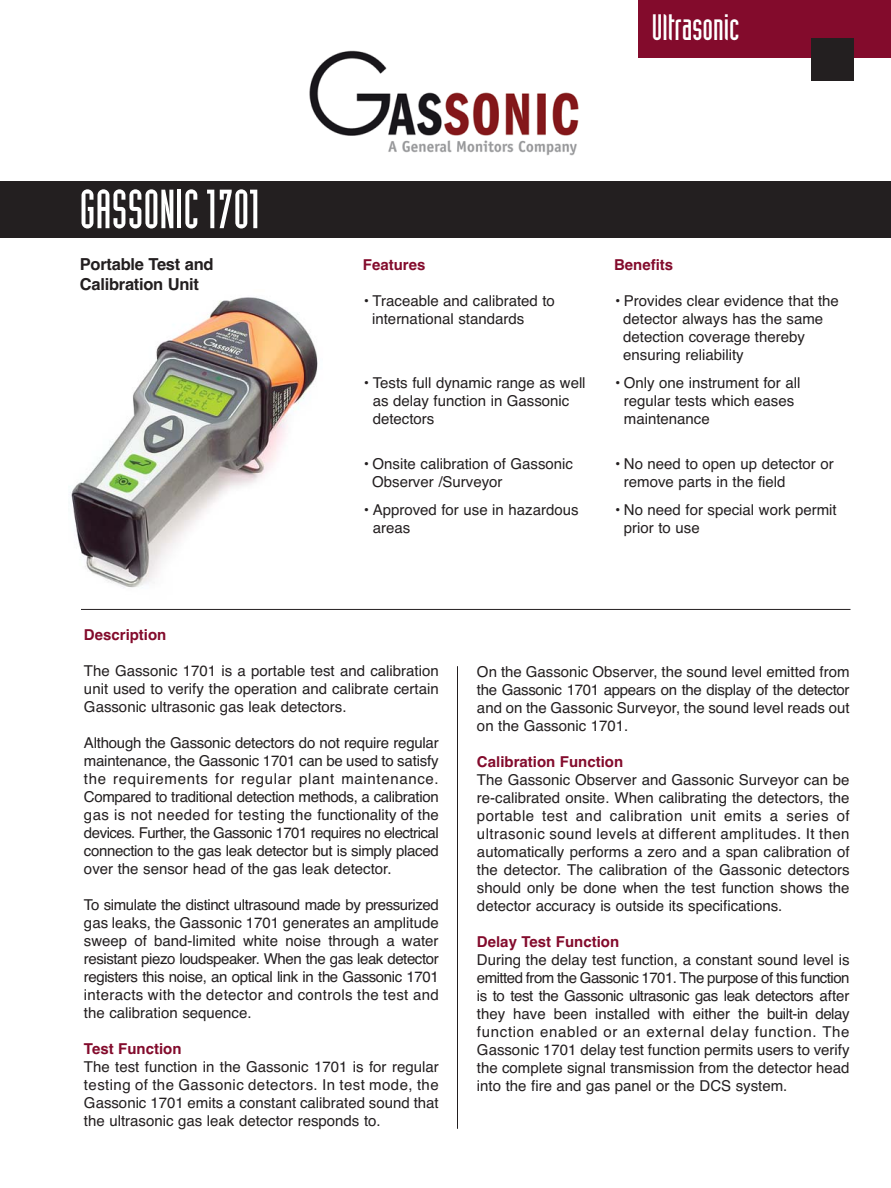
<style>
.page{position:relative;width:891px;height:1188px;background:#fff}
.page>*{position:absolute;margin:0;border:0;box-sizing:border-box;transform-origin:0 0}
.t1{font:54px "Industria Solid";color:#fff}
.t2{font:36px "Industria Solid";color:#fff}
.t3{font:700 16.5px/19.8px "Helvetica";letter-spacing:-.015em;color:#231f20}
.t4{font:15px/18px "Helvetica";color:#231f20}
.t5{font:700 15px "Helvetica";color:#830b2c}
</style>
<div class="page">
<img style="left:70px;top:297px;width:248px;height:291px">
<div style="left:638px;top:0;width:253px;height:57px;background:#830b2c"></div>
<div style="left:0;top:181px;width:891px;height:57px;background:#231f20"></div>
<hr style="left:81px;top:609px;width:769px;height:1px;background:#231f20">
<hr style="left:457px;top:666px;width:1px;height:463px;background:#231f20">
<div style="left:811px;top:39px;width:42px;height:42px;background:#231f20"></div>
<img style="left:309px;top:50px;width:270px;height:106px">
<h1 class="t1" style="left:80px;top:190px;width:182px">GASSONIC 1701</h1>
<p class="t3" style="left:80px;top:256px;width:135px">Portable Test and<br>Calibration Unit</p>
<h2 class="t2" style="left:652px;top:15px;width:89px">Ultrasonic</h2>
<p class="t5" style="left:363px;top:259px;width:64px">Features</p>
<p class="t4" style="left:372px;top:293px;width:184px;text-indent:-9px">• Traceable and calibrated to international standards</p>
<p class="t4" style="left:373px;top:375px;width:214px;text-indent:-10px">• Tests full dynamic range as well as delay function in Gassonic detectors</p>
<p class="t4" style="left:372px;top:457px;width:202px;text-indent:-9px">• Onsite calibration of Gassonic<br>Observer /Surveyor</p>
<p class="t4" style="left:373px;top:502px;width:207px;text-indent:-10px">• Approved for use in hazardous areas</p>
<p class="t5" style="left:614px;top:259px;width:61px">Benefits</p>
<p class="t4" style="left:623px;top:293px;width:217px;text-indent:-9px">• Provides clear evidence that the detector always has the same detection coverage thereby ensuring reliability</p>
<p class="t4" style="left:624px;top:375px;width:178px;text-indent:-10px">• Only one instrument for all regular tests which eases maintenance</p>
<p class="t4" style="left:624px;top:457px;width:212px;text-indent:-10px">• No need to open up detector or remove parts in the field</p>
<p class="t4" style="left:624px;top:502px;width:214px;text-indent:-10px">• No need for special work permit prior to use</p>
<p class="t5" style="left:84px;top:629px;width:84px">Description</p>
<p class="t4" style="left:84px;top:663px;width:356px;text-align:justify">The Gassonic 1701 is a portable test and calibration unit used to verify the operation and calibrate certain Gassonic ultrasonic gas leak detectors.</p>
<p class="t4" style="left:84px;top:735px;width:356px;text-align:justify">Although the Gassonic detectors do not require regular maintenance, the Gassonic 1701 can be used to satisfy the requirements for regular plant maintenance.<br>Compared to traditional detection methods, a calibration gas is not needed for testing the functionality of the devices. Further, the Gassonic 1701 requires no electrical connection to the gas leak detector but is simply placed over the sensor head of the gas leak detector.</p>
<p class="t4" style="left:84px;top:897px;width:356px;text-align:justify">To simulate the distinct ultrasound made by pressurized gas leaks, the Gassonic 1701 generates an amplitude sweep of band-limited white noise through a water resistant piezo loudspeaker. When the gas leak detector registers this noise, an optical link in the Gassonic 1701 interacts with the detector and controls the test and the calibration sequence.</p>
<p class="t5" style="left:84px;top:1043px;width:99px">Test Function</p>
<p class="t4" style="left:84px;top:1059px;width:356px;text-align:justify">The test function in the Gassonic 1701 is for regular testing of the Gassonic detectors. In test mode, the Gassonic 1701 emits a constant calibrated sound that the ultrasonic gas leak detector responds to.</p>
<p class="t4" style="left:477px;top:664px;width:374px;text-align:justify">On the Gassonic Observer, the sound level emitted from the Gassonic 1701 appears on the display of the detector and on the Gassonic Surveyor, the sound level reads out on the Gassonic 1701.</p>
<p class="t5" style="left:477px;top:756px;width:148px">Calibration Function</p>
<p class="t4" style="left:477px;top:772px;width:374px;text-align:justify">The Gassonic Observer and Gassonic Surveyor can be re-calibrated onsite. When calibrating the detectors, the portable test and calibration unit emits a series of ultrasonic sound levels at different amplitudes. It then automatically performs a zero and a span calibration of the detector. The calibration of the Gassonic detectors should only be done when the test function shows the detector accuracy is outside its specifications.</p>
<p class="t5" style="left:477px;top:936px;width:144px">Delay Test Function</p>
<p class="t4" style="left:477px;top:952px;width:374px;text-align:justify">During the delay test function, a constant sound level is emitted from the Gassonic 1701. The purpose of this function is to test the Gassonic ultrasonic gas leak detectors after they have been installed with either the built-in delay function enabled or an external delay function. The Gassonic 1701 delay test function permits users to verify the complete signal transmission from the detector head into the fire and gas panel or the DCS system.</p>
</div>
